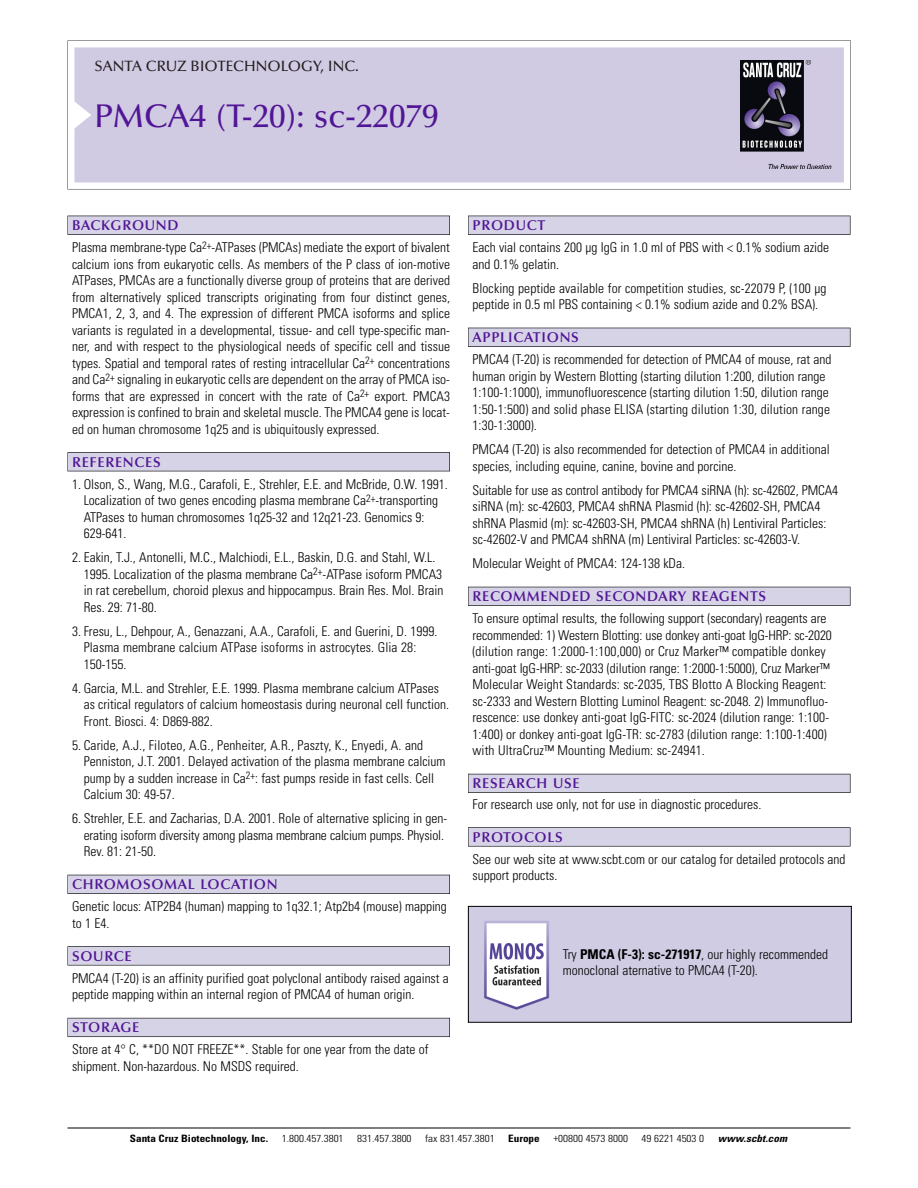
<style>
.page{position:relative;width:918px;height:1188px;background:#fff}
.page>*{position:absolute;margin:0;border:0;box-sizing:border-box;transform-origin:0 0}
.t1{font:500 33px "Optima";color:#511695}
.t2{font:500 15px "Optima";color:#231f20}
.t3{font:600 14.25px "Optima";letter-spacing:.05em;color:#511695}
.t4{font:300 condensed 13.5px/16.5px "Univers";color:#000}
.t5{font:300 condensed 10.2px "Univers";color:#000;scale:1.1 1}
.t6{font:700 condensed 10.2px "Univers";color:#000;scale:1.1 1}
.t7{font:italic 700 condensed 10.2px "Univers";letter-spacing:.005em;color:#000;scale:1.1 1}
.s1{font-weight:700}
</style>
<div class="page">
<svg style="left:68px;top:40px;width:783px;height:149px"></svg>
<div style="left:74px;top:47px;width:770px;height:135px;background:#d1cae3"></div>
<img style="left:741px;top:60px;width:90px;height:108px">
<div style="left:68px;top:216px;width:382px;height:19px;background:#525155"></div>
<div style="left:68px;top:216px;width:381px;height:18px;background:#d7d3e7"></div>
<div style="left:68px;top:452px;width:382px;height:19px;background:#525155"></div>
<div style="left:68px;top:453px;width:381px;height:18px;background:#d7d3e7"></div>
<div style="left:68px;top:875px;width:382px;height:19px;background:#525158"></div>
<div style="left:68px;top:875px;width:381px;height:18px;background:#d7d3e7"></div>
<div style="left:68px;top:946px;width:382px;height:19px;background:#575759"></div>
<div style="left:68px;top:947px;width:381px;height:18px;background:#d7d3e7"></div>
<div style="left:68px;top:1018px;width:382px;height:19px;background:#5b5a62"></div>
<div style="left:68px;top:1018px;width:381px;height:18px;background:#d7d3e7"></div>
<div style="left:468px;top:216px;width:382px;height:19px;background:#525155"></div>
<div style="left:468px;top:216px;width:382px;height:18px;background:#d7d3e7"></div>
<div style="left:468px;top:328px;width:382px;height:19px;background:#515055"></div>
<div style="left:468px;top:328px;width:382px;height:18px;background:#d7d3e7"></div>
<div style="left:468px;top:587px;width:382px;height:19px;background:#525158"></div>
<div style="left:468px;top:587px;width:382px;height:18px;background:#d7d3e7"></div>
<div style="left:468px;top:774px;width:382px;height:19px;background:#54535a"></div>
<div style="left:468px;top:774px;width:382px;height:18px;background:#d7d3e7"></div>
<svg style="left:468px;top:827px;width:382px;height:20px"></svg>
<div style="left:468px;top:828px;width:382px;height:18px;background:#d7d3e7"></div>
<hr style="left:68px;top:1128px;width:782px;height:1px;background:#000">
<img style="left:470px;top:908px;width:380px;height:113px">
<div style="left:468px;top:906px;width:384px;height:117px;border:1px solid #000"></div>
<p class="t2" style="left:94px;top:61px;width:266px">SANTA CRUZ BIOTECHNOLOGY, INC.</p>
<h1 class="t1" style="left:94px;top:103px;width:346px">PMCA4 (T-20): sc-22079</h1>
<p class="t3" style="left:72px;top:219px;width:108px">BACKGROUND</p>
<p class="t4" style="left:72px;top:240px;width:379px;text-align:justify">Plasma membrane-type Ca<sup>2+</sup>-ATPases (PMCAs) mediate the export of bivalent calcium ions from eukaryotic cells. As members of the P class of ion-motive ATPases, PMCAs are a functionally diverse group of proteins that are derived from alternatively spliced transcripts originating from four distinct genes, PMCA1, 2, 3, and 4. The expression of different PMCA isoforms and splice variants is regulated in a developmental, tissue- and cell type-specific man&shy;ner, and with respect to the physiological needs of specific cell and tissue types. Spatial and temporal rates of resting intracellular Ca<sup>2+</sup> concentrations and Ca<sup>2+</sup> signaling in eukaryotic cells are dependent on the array of PMCA iso&shy;forms that are expressed in concert with the rate of Ca<sup>2+</sup> export. PMCA3 expression is confined to brain and skeletal muscle. The PMCA4 gene is locat&shy;ed on human chromosome 1q25 and is ubiquitously expressed.</p>
<p class="t3" style="left:72px;top:456px;width:90px">REFERENCES</p>
<p class="t4" style="left:84px;top:477px;width:365px;text-indent:-12px">1. Olson, S., Wang, M.G., Carafoli, E., Strehler, E.E. and McBride, O.W. 1991.<br>Localization of two genes encoding plasma membrane Ca<sup>2+</sup>-transporting ATPases to human chromosomes 1q25-32 and 12q21-23. Genomics 9:<br>629-641.</p>
<p class="t4" style="left:84px;top:550px;width:361px;text-indent:-12px">2. Eakin, T.J., Antonelli, M.C., Malchiodi, E.L., Baskin, D.G. and Stahl, W.L.<br>1995. Localization of the plasma membrane Ca<sup>2+</sup>-ATPase isoform PMCA3 in rat cerebellum, choroid plexus and hippocampus. Brain Res. Mol. Brain Res. 29: 71-80.</p>
<p class="t4" style="left:84px;top:624px;width:355px;text-indent:-12px">3. Fresu, L., Dehpour, A., Genazzani, A.A., Carafoli, E. and Guerini, D. 1999.<br>Plasma membrane calcium ATPase isoforms in astrocytes. Glia 28:<br>150-155.</p>
<p class="t4" style="left:84px;top:681px;width:367px;text-indent:-12px">4. Garcia, M.L. and Strehler, E.E. 1999. Plasma membrane calcium ATPases as critical regulators of calcium homeostasis during neuronal cell function.<br>Front. Biosci. 4: D869-882.</p>
<p class="t4" style="left:84px;top:738px;width:363px;text-indent:-12px">5. Caride, A.J., Filoteo, A.G., Penheiter, A.R., Paszty, K., Enyedi, A. and Penniston, J.T. 2001. Delayed activation of the plasma membrane calcium pump by a sudden increase in Ca<sup>2+</sup>: fast pumps reside in fast cells. Cell Calcium 30: 49-57.</p>
<p class="t4" style="left:84px;top:811px;width:365px;text-indent:-12px">6. Strehler, E.E. and Zacharias, D.A. 2001. Role of alternative splicing in gen&shy;erating isoform diversity among plasma membrane calcium pumps. Physiol.<br>Rev. 81: 21-50.</p>
<p class="t3" style="left:72px;top:879px;width:207px">CHROMOSOMAL LOCATION</p>
<p class="t4" style="left:72px;top:899px;width:376px">Genetic locus: ATP2B4 (human) mapping to 1q32.1; Atp2b4 (mouse) mapping to 1 E4.</p>
<p class="t3" style="left:72px;top:950px;width:61px">SOURCE</p>
<p class="t4" style="left:72px;top:971px;width:378px">PMCA4 (T-20) is an affinity purified goat polyclonal antibody raised against a peptide mapping within an internal region of PMCA4 of human origin.</p>
<p class="t3" style="left:72px;top:1022px;width:69px">STORAGE</p>
<p class="t4" style="left:72px;top:1042px;width:358px">Store at 4° C, **DO NOT FREEZE**. Stable for one year from the date of shipment. Non-hazardous. No MSDS required.</p>
<p class="t3" style="left:473px;top:219px;width:74px">PRODUCT</p>
<p class="t4" style="left:473px;top:240px;width:358px">Each vial contains 200 µg IgG in 1.0 ml of PBS with &lt; 0.1% sodium azide and 0.1% gelatin.</p>
<p class="t4" style="left:473px;top:281px;width:356px">Blocking peptide available for competition studies, sc-22079 P, (100 µg peptide in 0.5 ml PBS containing &lt; 0.1% sodium azide and 0.2% BSA).</p>
<p class="t3" style="left:473px;top:332px;width:108px">APPLICATIONS</p>
<p class="t4" style="left:473px;top:352px;width:360px">PMCA4 (T-20) is recommended for detection of PMCA4 of mouse, rat and human origin by Western Blotting (starting dilution 1:200, dilution range 1:100-1:1000), immunofluorescence (starting dilution 1:50, dilution range 1:50-1:500) and solid phase ELISA (starting dilution 1:30, dilution range 1:30-1:3000).</p>
<p class="t4" style="left:473px;top:442px;width:359px">PMCA4 (T-20) is also recommended for detection of PMCA4 in additional species, including equine, canine, bovine and porcine.</p>
<p class="t4" style="left:473px;top:483px;width:367px">Suitable for use as control antibody for PMCA4 siRNA (h): sc-42602, PMCA4 siRNA (m): sc-42603, PMCA4 shRNA Plasmid (h): sc-42602-SH, PMCA4 shRNA Plasmid (m): sc-42603-SH, PMCA4 shRNA (h) Lentiviral Particles: sc-42602-V and PMCA4 shRNA (m) Lentiviral Particles: sc-42603-V.</p>
<p class="t4" style="left:473px;top:556px;width:214px">Molecular Weight of PMCA4: 124-138 kDa.</p>
<p class="t3" style="left:473px;top:591px;width:295px">RECOMMENDED SECONDARY REAGENTS</p>
<p class="t4" style="left:473px;top:611px;width:361px">To ensure optimal results, the following support (secondary) reagents are recommended: 1) Western Blotting: use donkey anti-goat IgG-HRP: sc-2020 (dilution range: 1:2000-1:100,000) or Cruz Marker™ compatible donkey anti-goat IgG-HRP: sc-2033 (dilution range: 1:2000-1:5000), Cruz Marker™ Molecular Weight Standards: sc-2035, TBS Blotto A Blocking Reagent: sc-2333 and Western Blotting Luminol Reagent: sc-2048. 2) Immunofluo&shy;rescence: use donkey anti-goat IgG-FITC: sc-2024 (dilution range: 1:100- 1:400) or donkey anti-goat IgG-TR: sc-2783 (dilution range: 1:100-1:400) with UltraCruz™ Mounting Medium: sc-24941.</p>
<p class="t3" style="left:473px;top:778px;width:109px">RESEARCH USE</p>
<p class="t4" style="left:473px;top:797px;width:290px">For research use only, not for use in diagnostic procedures.</p>
<p class="t3" style="left:473px;top:831px;width:92px">PROTOCOLS</p>
<p class="t4" style="left:473px;top:852px;width:375px">See our web site at www.scbt.com or our catalog for detailed protocols and support products.</p>
<p class="t4" style="left:563px;top:947px;width:267px">Try <span class="s1">PMCA (F-3): sc-271917</span>, our highly recommended monoclonal aternative to PMCA4 (T-20).</p>
<p class="t6" style="left:130px;top:1135px;width:127px">Santa Cruz Biotechnology, Inc.</p>
<p class="t5" style="left:282px;top:1135px;width:58px">1.800.457.3801</p>
<p class="t5" style="left:357px;top:1135px;width:51px">831.457.3800</p>
<p class="t5" style="left:425px;top:1135px;width:65px">fax 831.457.3801</p>
<p class="t6" style="left:508px;top:1135px;width:30px">Europe</p>
<p class="t5" style="left:553px;top:1135px;width:69px">+00800 4573 8000</p>
<p class="t5" style="left:642px;top:1135px;width:58px">49 6221 4503 0</p>
<p class="t7" style="left:718px;top:1135px;width:64px">www.scbt.com</p>
</div>
